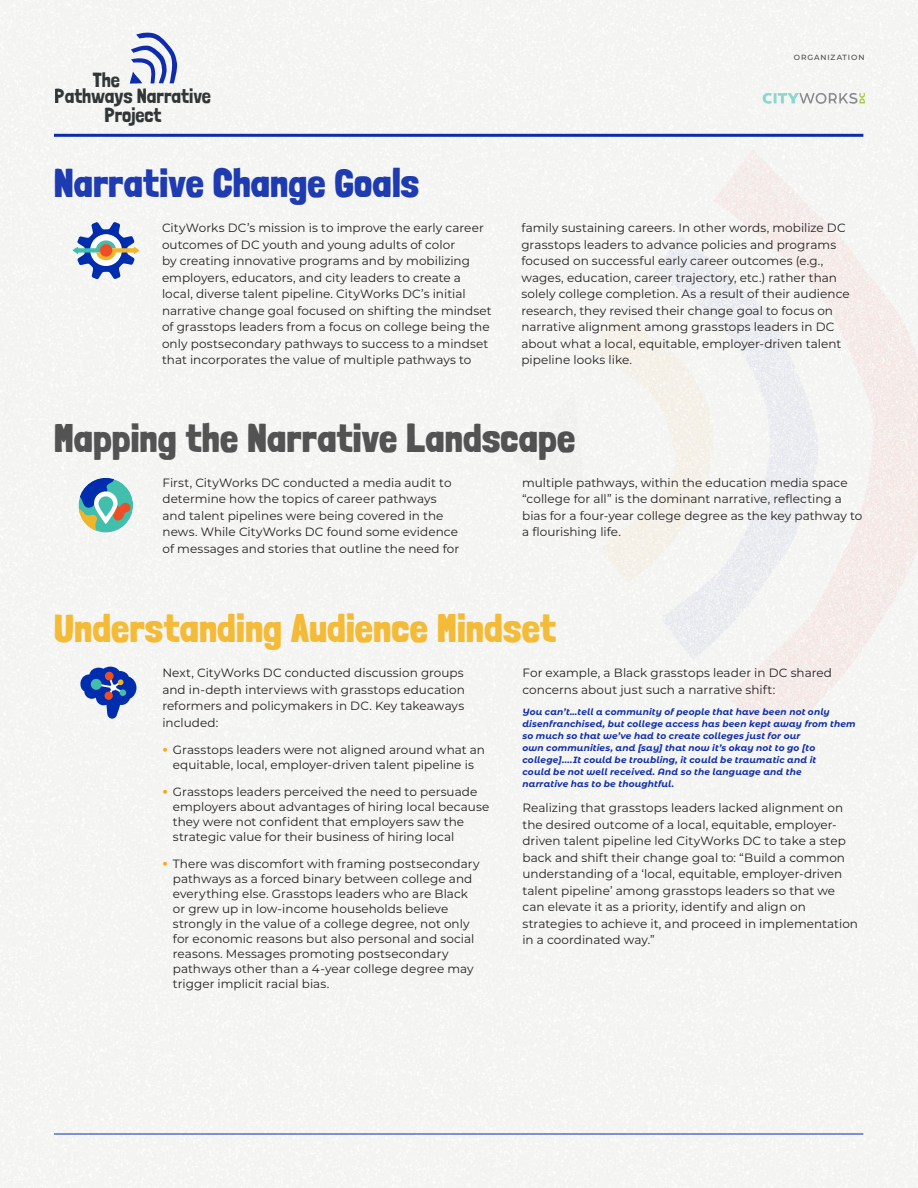
<style>
.page{position:relative;width:918px;height:1188px;background:#f4f4f2}
.page>*{position:absolute;margin:0;border:0;box-sizing:border-box;transform-origin:0 0}
.t1{font:900 39px "Londrina Solid";letter-spacing:.02em;color:#464646}
.t2{font:900 39px "Londrina Solid";letter-spacing:.02em;color:#f4b628}
.t3{font:900 39px "Londrina Solid";letter-spacing:.02em;color:#0d2cab}
.t4{font:20.4px/19.2px "Londrina Solid";color:#313637;text-align:center}
.body_text_NO_INDENT{font:12px/16.5px "Montserrat";letter-spacing:.005em;color:#231f20}
.intext_quote{font:italic 700 9px/12px "Montserrat Alternates";letter-spacing:.015em;color:#0d2cab}
.t5{font:500 7.5px "Montserrat";letter-spacing:.12em;color:#464646}
.s1{font-family:"Montserrat Alternates";font-weight:700;font-size:15px;color:#ffa30a}
</style>
<div class="page">
<svg style="left:130px;top:32px;width:48px;height:52px"></svg>
<img style="left:756px;top:81px;width:114px;height:27px">
<hr style="left:54px;top:134px;width:809px;height:3px;background:#0d2cab">
<svg style="left:80px;top:667px;width:56px;height:52px"></svg>
<svg style="left:79px;top:478px;width:53px;height:55px"></svg>
<svg style="left:73px;top:222px;width:66px;height:57px"></svg>
<div style="left:100px;top:244px;width:12px;height:13px;background:#ec4f27;border-radius:50%"></div>
<hr style="left:54px;top:1134px;width:809px;height:1px;background:#0d2cab">
<h2 class="t4" style="left:93px;top:70px;width:29px">The</h2>
<h2 class="t4" style="left:55px;top:86px;width:157px">Pathways Narrative<br>Project</h2>
<p class="t3" style="left:54px;top:160px;width:366px">Narrative Change Goals</p>
<p class="t5" style="left:794px;top:52px;width:72px">ORGANIZATION</p>
<p class="body_text_NO_INDENT" style="left:162px;top:219px;width:331px">CityWorks DC’s mission is to improve the early career outcomes of DC youth and young adults of color<br>by creating innovative programs and by mobilizing employers, educators, and city leaders to create a local, diverse talent pipeline. CityWorks DC’s initial narrative change goal focused on shifting the mindset of grasstops leaders from a focus on college being the only postsecondary pathways to success to a mindset that incorporates the value of multiple pathways to</p>
<p class="body_text_NO_INDENT" style="left:521px;top:219px;width:330px">family sustaining careers. In other words, mobilize DC grasstops leaders to advance policies and programs focused on successful early career outcomes (e.g., wages, education, career trajectory, etc.) rather than solely college completion. As a result of their audience research, they revised their change goal to focus on narrative alignment among grasstops leaders in DC about what a local, equitable, employer-driven talent pipeline looks like.</p>
<p class="t1" style="left:54px;top:415px;width:522px">Mapping the Narrative Landscape</p>
<p class="body_text_NO_INDENT" style="left:162px;top:474px;width:298px">First, CityWorks DC conducted a media audit to determine how the topics of career pathways and talent pipelines were being covered in the news. While CityWorks DC found some evidence of messages and stories that outline the need for</p>
<p class="body_text_NO_INDENT" style="left:522px;top:474px;width:342px">multiple pathways, within the education media space “college for all” is the dominant narrative, reflecting a bias for a four-year college degree as the key pathway to a flourishing life.</p>
<p class="t2" style="left:54px;top:606px;width:503px">Understanding Audience Mindset</p>
<p class="body_text_NO_INDENT" style="left:162px;top:664px;width:304px;text-align:justify">Next, CityWorks DC conducted discussion groups and in-depth interviews with grasstops education reformers and policymakers in DC. Key takeaways included:</p>
<p class="body_text_NO_INDENT" style="left:162px;top:741px;width:324px;line-height:15px;text-align:center"><span class="s1">•</span> Grasstops leaders were not aligned around what an equitable, local, employer-driven talent pipeline is</p>
<p class="body_text_NO_INDENT" style="left:173px;top:783px;width:318px;line-height:15px;text-indent:-10px"><span class="s1">•</span> Grasstops leaders perceived the need to persuade employers about advantages of hiring local because they were not confident that employers saw the strategic value for their business of hiring local</p>
<p class="body_text_NO_INDENT" style="left:173px;top:855px;width:308px;line-height:15px;text-indent:-10px"><span class="s1">•</span> There was discomfort with framing postsecondary pathways as a forced binary between college and everything else. Grasstops leaders who are Black or grew up in low-income households believe strongly in the value of a college degree, not only for economic reasons but also personal and social reasons. Messages promoting postsecondary pathways other than a 4-year college degree may trigger implicit racial bias.</p>
<p class="body_text_NO_INDENT" style="left:522px;top:664px;width:311px">For example, a Black grasstops leader in DC shared concerns about just such a narrative shift:</p>
<p class="intext_quote" style="left:522px;top:705px;width:335px">You can’t…tell a community of people that have been not only disenfranchised, but college access has been kept away from them so much so that we’ve had to create colleges just for our<br>own communities, and [say] that now it’s okay not to go [to college]....It could be troubling, it could be traumatic and it<br>could be not well received. And so the language and the<br>narrative has to be thoughtful.</p>
<p class="body_text_NO_INDENT" style="left:522px;top:799px;width:337px">Realizing that grasstops leaders lacked alignment on the desired outcome of a local, equitable, employer&shy;driven talent pipeline led CityWorks DC to take a step back and shift their change goal to: “Build a common understanding of a ‘local, equitable, employer-driven talent pipeline’ among grasstops leaders so that we can elevate it as a priority, identify and align on strategies to achieve it, and proceed in implementation in a coordinated way.”</p>
</div>
